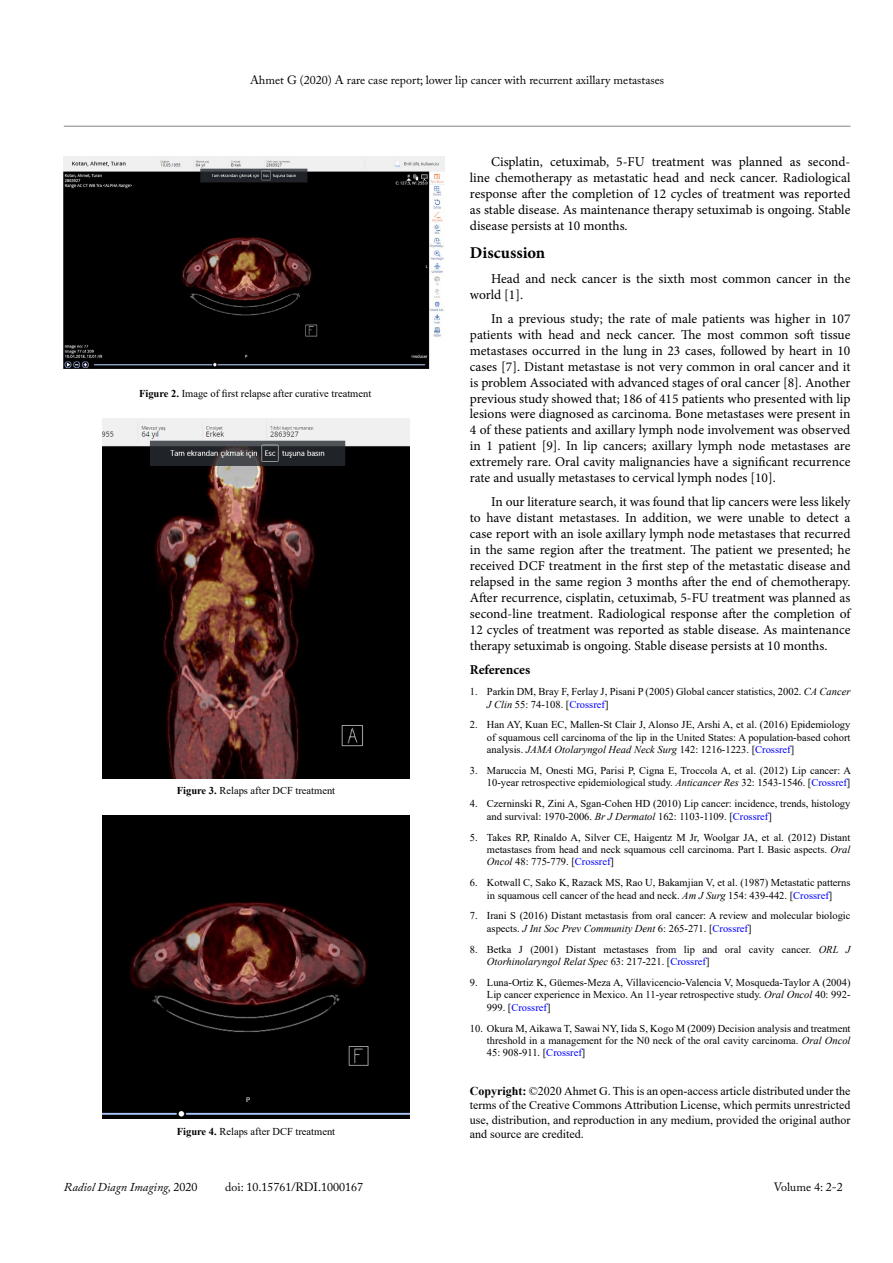
<style>
.page{position:relative;width:893px;height:1263px;background:#fff}
.page>*{position:absolute;margin:0;border:0;box-sizing:border-box;transform-origin:0 0}
.t1{font:700 16.5px "Minion Pro";letter-spacing:.005em;color:#000}
.t2{font:13.5px/15.9px "Minion Pro";letter-spacing:-.005em;color:#000;text-align:justify}
.t3{font:700 13.5px "Minion Pro";letter-spacing:-.005em;color:#000}
.t4{font:12px/14.4px "Times New Roman";color:#000;text-align:justify}
.t5{font:12px "Adobe Caslon Pro";color:#000}
.t6{font:italic 12px "Adobe Caslon Pro";color:#000}
.t7{font:10.5px/12.5px "Times New Roman";color:#000}
.s1{font-weight:700}
.s2{font-style:italic}
.s3{color:#00f}
.s4{font-style:normal}
</style>
<div class="page">
<hr style="left:64px;top:126px;width:786px;height:1px;background:#808285">
<img style="left:64px;top:156px;width:380px;height:212px">
<img style="left:103px;top:418px;width:306px;height:360px">
<img style="left:103px;top:815px;width:306px;height:304px">
<p class="t5" style="left:250px;top:73px;width:416px">Ahmet G (2020) A rare case report; lower lip cancer with recurrent axillary metastases</p>
<p class="t7" style="left:139px;top:387px;width:234px"><span class="s1">Figure 2.</span> Image of first relapse after curative treatment</p>
<p class="t7" style="left:177px;top:784px;width:160px"><span class="s1">Figure 3.</span> Relaps after DCF treatment</p>
<p class="t7" style="left:177px;top:1124px;width:160px"><span class="s1">Figure 4.</span> Relaps after DCF treatment</p>
<p class="t2" style="left:470px;top:154px;width:382px;text-indent:21px">Cisplatin, cetuximab, 5-FU treatment was planned as second&shy;line chemotherapy as metastatic head and neck cancer. Radiological response after the completion of 12 cycles of treatment was reported as stable disease. As maintenance therapy setuximab is ongoing. Stable disease persists at 10 months.</p>
<h1 class="t1" style="left:470px;top:241px;width:77px">Discussion</h1>
<p class="t2" style="left:470px;top:270px;width:382px;text-indent:21px">Head and neck cancer is the sixth most common cancer in the world [1].</p>
<p class="t2" style="left:470px;top:311px;width:382px;text-indent:21px">In a previous study; the rate of male patients was higher in 107 patients with head and neck cancer. The most common soft tissue metastases occurred in the lung in 23 cases, followed by heart in 10 cases [7]. Distant metastase is not very common in oral cancer and it is problem Associated with advanced stages of oral cancer [8]. Another previous study showed that; 186 of 415 patients who presented with lip lesions were diagnosed as carcinoma. Bone metastases were present in 4 of these patients and axillary lymph node involvement was observed in 1 patient [9]. In lip cancers; axillary lymph node metastases are extremely rare. Oral cavity malignancies have a significant recurrence rate and usually metastases to cervical lymph nodes [10].</p>
<p class="t2" style="left:470px;top:494px;width:382px;text-indent:21px">In our literature search, it was found that lip cancers were less likely to have distant metastases. In addition, we were unable to detect a case report with an isole axillary lymph node metastases that recurred in the same region after the treatment. The patient we presented; he received DCF treatment in the first step of the metastatic disease and relapsed in the same region 3 months after the end of chemotherapy.<br>After recurrence, cisplatin, cetuximab, 5-FU treatment was planned as second-line treatment. Radiological response after the completion of 12 cycles of treatment was reported as stable disease. As maintenance therapy setuximab is ongoing. Stable disease persists at 10 months.</p>
<p class="t3" style="left:470px;top:660px;width:62px">References</p>
<p class="t7" style="left:487px;top:685px;width:365px;text-indent:-17px">1. Parkin DM, Bray F, Ferlay J, Pisani P (2005) Global cancer statistics, 2002. <span class="s2">CA Cancer<br>J Clin</span> 55: 74-108. [<span class="s3">Crossref</span>]</p>
<p class="t7" style="left:487px;top:718px;width:365px;text-align:justify;text-indent:-17px">2. Han AY, Kuan EC, Mallen-St Clair J, Alonso JE, Arshi A, et al. (2016) Epidemiology of squamous cell carcinoma of the lip in the United States: A population-based cohort analysis. <span class="s2">JAMA Otolaryngol Head Neck Surg</span> 142: 1216-1223. [<span class="s3">Crossref</span>]</p>
<p class="t7" style="left:470px;top:764px;width:383px;text-align:right">3. Maruccia M, Onesti MG, Parisi P, Cigna E, Troccola A, et al. (2012) Lip cancer: A<br>10-year retrospective epidemiological study. <span class="s2">Anticancer Res</span> 32: 1543-1546. [<span class="s3">Crossref</span>]</p>
<p class="t7" style="left:487px;top:797px;width:365px;text-indent:-17px">4. Czerninski R, Zini A, Sgan-Cohen HD (2010) Lip cancer: incidence, trends, histology and survival: 1970-2006. <span class="s2">Br J Dermatol</span> 162: 1103-1109. [<span class="s3">Crossref</span>]</p>
<p class="t7" style="left:487px;top:830px;width:365px;text-align:justify;text-indent:-17px">5. Takes RP, Rinaldo A, Silver CE, Haigentz M Jr, Woolgar JA, et al. (2012) Distant metastases from head and neck squamous cell carcinoma. Part I. Basic aspects. <span class="s2">Oral Oncol</span> 48: 775-779. [<span class="s3">Crossref</span>]</p>
<p class="t7" style="left:470px;top:876px;width:382px;text-align:center">6. Kotwall C, Sako K, Razack MS, Rao U, Bakamjian V, et al. (1987) Metastatic patterns in squamous cell cancer of the head and neck. <span class="s2">Am J Surg</span> 154: 439-442. [<span class="s3">Crossref</span>]</p>
<p class="t7" style="left:487px;top:909px;width:365px;text-indent:-17px">7. Irani S (2016) Distant metastasis from oral cancer: A review and molecular biologic aspects. <span class="s2">J Int Soc Prev Community Dent</span> 6: 265-271. [<span class="s3">Crossref</span>]</p>
<p class="t7" style="left:487px;top:943px;width:365px;text-indent:-17px">8. Betka J (2001) Distant metastases from lip and oral cavity cancer. <span class="s2">ORL J<br>Otorhinolaryngol Relat Spec</span> 63: 217-221. [<span class="s3">Crossref</span>]</p>
<p class="t7" style="left:487px;top:976px;width:365px;text-align:justify;text-indent:-17px">9. Luna-Ortiz K, Güemes-Meza A, Villavicencio-Valencia V, Mosqueda-Taylor A (2004)<br>Lip cancer experience in Mexico. An 11-year retrospective study. <span class="s2">Oral Oncol</span> 40: 992- 999. [<span class="s3">Crossref</span>]</p>
<p class="t7" style="left:487px;top:1021px;width:365px;text-align:justify;text-indent:-17px">10. Okura M, Aikawa T, Sawai NY, Iida S, Kogo M (2009) Decision analysis and treatment threshold in a management for the N0 neck of the oral cavity carcinoma. <span class="s2">Oral Oncol </span>45: 908-911. [<span class="s3">Crossref</span>]</p>
<p class="t4" style="left:470px;top:1083px;width:382px"><span class="s1">Copyright:</span> ©2020 Ahmet G. This is an open-access article distributed under the terms of the Creative Commons Attribution License, which permits unrestricted use, distribution, and reproduction in any medium, provided the original author and source are credited.</p>
<p class="t6" style="left:64px;top:1180px;width:135px">Radiol Diagn Imaging, <span class="s4">2020</span></p>
<p class="t5" style="left:225px;top:1180px;width:139px">doi: 10.15761/RDI.1000167</p>
<p class="t5" style="left:774px;top:1180px;width:71px">Volume 4: 2-2</p>
</div>
